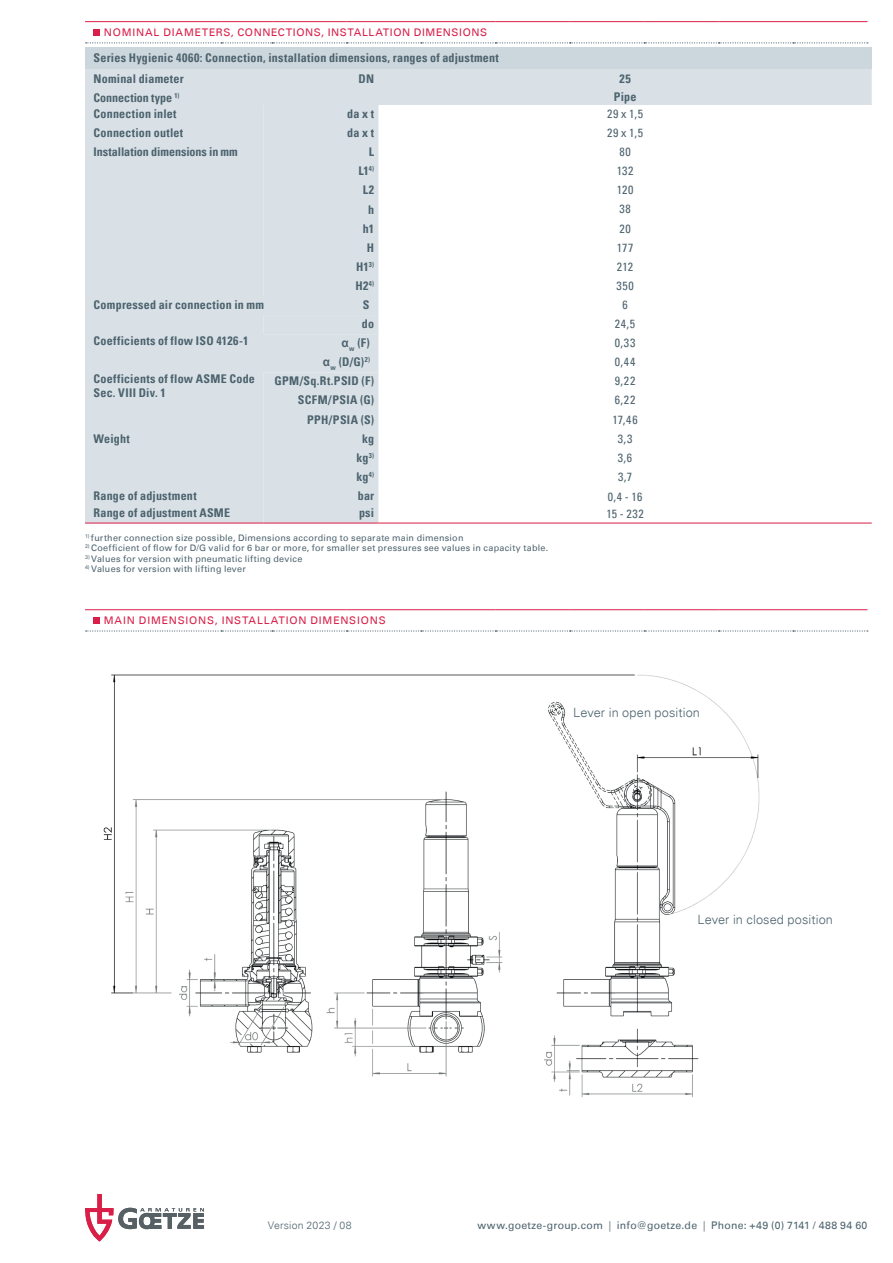
<style>
.page{position:relative;width:893px;height:1263px;background:#fff}
.page>*{position:absolute;margin:0;border:0;box-sizing:border-box;transform-origin:0 0}
.t1{font:300 12.75px "Univers";letter-spacing:.01em;color:#4d636e}
.t2{font:700 condensed 12px/21.3px "Univers";letter-spacing:.02em;color:#4d636e}
.t3{font:condensed 12px "Univers";letter-spacing:.055em;color:#4d636e}
.t4{font:700 condensed 12px "Univers";color:#4d636e}
.t5{font:10.5px "Univers";letter-spacing:.07em;color:#d91e47}
.t6{font:10.5px "Univers";letter-spacing:.025em;color:#4d636e}
.t7{font:300 10.5px "Univers";letter-spacing:.02em;color:#4d636e}
.t8{font:9px "Univers";letter-spacing:.025em;color:#4d636e}
.s1{font-family:"Arial";font-stretch:normal}
.s2{font-weight:300}
</style>
<div class="page">
<svg style="left:85px;top:1194px;width:119px;height:47px"></svg>
<img style="left:85px;top:609px;width:784px;height:488px">
<svg style="left:86px;top:42px;width:782px;height:1px"></svg>
<hr style="left:85px;top:21px;width:136px;height:1px;background:#d91e47">
<hr style="left:221px;top:21px;width:51px;height:1px;background:#d91e47">
<hr style="left:272px;top:21px;width:75px;height:1px;background:#d91e47">
<hr style="left:347px;top:21px;width:74px;height:1px;background:#d91e47">
<hr style="left:421px;top:21px;width:74px;height:1px;background:#d91e47">
<hr style="left:495px;top:21px;width:75px;height:1px;background:#d91e47">
<hr style="left:570px;top:21px;width:74px;height:1px;background:#d91e47">
<hr style="left:644px;top:21px;width:75px;height:1px;background:#d91e47">
<hr style="left:719px;top:21px;width:74px;height:1px;background:#d91e47">
<hr style="left:793px;top:21px;width:74px;height:1px;background:#d91e47">
<svg style="left:94px;top:29px;width:6px;height:6px"></svg>
<div style="left:573px;top:699px;width:129px;height:27px;background:#fff"></div>
<div style="left:697px;top:906px;width:170px;height:27px;background:#fff"></div>
<svg style="left:86px;top:630px;width:782px;height:1px"></svg>
<hr style="left:85px;top:609px;width:136px;height:1px;background:#d91e47">
<hr style="left:221px;top:609px;width:51px;height:1px;background:#d91e47">
<hr style="left:272px;top:609px;width:75px;height:1px;background:#d91e47">
<hr style="left:347px;top:609px;width:74px;height:1px;background:#d91e47">
<hr style="left:421px;top:609px;width:74px;height:1px;background:#d91e47">
<hr style="left:495px;top:609px;width:75px;height:1px;background:#d91e47">
<hr style="left:570px;top:609px;width:74px;height:1px;background:#d91e47">
<hr style="left:644px;top:609px;width:75px;height:1px;background:#d91e47">
<hr style="left:719px;top:609px;width:74px;height:1px;background:#d91e47">
<hr style="left:793px;top:609px;width:74px;height:1px;background:#d91e47">
<svg style="left:94px;top:617px;width:6px;height:6px"></svg>
<div style="left:85px;top:48px;width:787px;height:21px;background:#ccd6dd"></div>
<svg style="left:85px;top:69px;width:787px;height:454px"></svg>
<div style="left:264px;top:105px;width:114px;height:418px;background:#d9e1e7"></div>
<hr style="left:85px;top:523px;width:179px;height:1px;background:#d91e47">
<hr style="left:378px;top:523px;width:494px;height:1px;background:#d91e47">
<hr style="left:264px;top:523px;width:114px;height:1px;background:#d91e47">
<p class="t5" style="left:104px;top:26px;width:385px">NOMINAL DIAMETERS, CONNECTIONS, INSTALLATION DIMENSIONS</p>
<p class="t2" style="left:94px;top:47px;width:407px">Series Hygienic 4060: Connection, installation dimensions, ranges of adjustment<br>Nominal diameter</p>
<p class="t2" style="left:359px;top:68px;width:17px">DN</p>
<p class="t2" style="left:619px;top:68px;width:13px">25</p>
<p class="t4" style="left:94px;top:90px;width:87px">Connection type <sup>1)</sup></p>
<p class="t2" style="left:614px;top:86px;width:24px">Pipe</p>
<p class="t2" style="left:94px;top:103px;width:85px">Connection inlet</p>
<p class="t2" style="left:347px;top:103px;width:28px">da x t</p>
<p class="t3" style="left:607px;top:106px;width:37px">29 x 1,5</p>
<p class="t2" style="left:94px;top:122px;width:91px">Connection outlet</p>
<p class="t2" style="left:347px;top:122px;width:28px">da x t</p>
<p class="t3" style="left:607px;top:125px;width:37px">29 x 1,5</p>
<p class="t4" style="left:94px;top:144px;width:146px">Installation dimensions in mm</p>
<p class="t2" style="left:369px;top:141px;width:7px">L</p>
<p class="t3" style="left:619px;top:144px;width:13px">80</p>
<p class="t2" style="left:358px;top:160px;width:17px">L1<sup>4)</sup></p>
<p class="t3" style="left:617px;top:163px;width:18px">132</p>
<p class="t2" style="left:363px;top:179px;width:13px">L2</p>
<p class="t3" style="left:617px;top:182px;width:18px">120</p>
<p class="t2" style="left:368px;top:199px;width:7px">h</p>
<p class="t3" style="left:619px;top:202px;width:13px">38</p>
<p class="t2" style="left:363px;top:218px;width:13px">h1</p>
<p class="t3" style="left:619px;top:221px;width:13px">20</p>
<p class="t2" style="left:367px;top:237px;width:9px">H</p>
<p class="t3" style="left:617px;top:240px;width:18px">177</p>
<p class="t2" style="left:356px;top:256px;width:20px">H1<sup>3)</sup></p>
<p class="t3" style="left:617px;top:259px;width:18px">212</p>
<p class="t2" style="left:355px;top:275px;width:20px">H2<sup>4)</sup></p>
<p class="t3" style="left:616px;top:278px;width:19px">350</p>
<p class="t2" style="left:94px;top:294px;width:172px">Compressed air connection in mm</p>
<p class="t2" style="left:363px;top:294px;width:8px">S</p>
<p class="t3" style="left:622px;top:297px;width:7px">6</p>
<p class="t2" style="left:362px;top:313px;width:14px">do</p>
<p class="t3" style="left:615px;top:316px;width:22px">24,5</p>
<p class="t2" style="left:94px;top:330px;width:156px">Coefficients of flow ISO 4126-1</p>
<p class="t2" style="left:342px;top:332px;width:30px"><span class="s1">α</span><sub>w</sub> (F)</p>
<p class="t3" style="left:615px;top:335px;width:22px">0,33</p>
<p class="t2" style="left:323px;top:351px;width:48px"><span class="s1">α</span><sub>w</sub> (D/G)<sup>2)</sup></p>
<p class="t3" style="left:615px;top:354px;width:22px">0,44</p>
<p class="t2" style="left:94px;top:372px;width:163px;line-height:13.5px">Coefficients of flow ASME Code<br>Sec. VIII Div. 1</p>
<p class="t2" style="left:275px;top:370px;width:101px">GPM/Sq.Rt.PSID (F)</p>
<p class="t3" style="left:615px;top:373px;width:22px">9,22</p>
<p class="t2" style="left:298px;top:389px;width:78px">SCFM/PSIA (G)</p>
<p class="t3" style="left:615px;top:393px;width:22px">6,22</p>
<p class="t2" style="left:307px;top:409px;width:69px">PPH/PSIA (S)</p>
<p class="t3" style="left:612px;top:412px;width:27px">17,46</p>
<p class="t2" style="left:94px;top:428px;width:38px">Weight</p>
<p class="t2" style="left:362px;top:428px;width:14px">kg</p>
<p class="t3" style="left:618px;top:431px;width:16px">3,3</p>
<p class="t2" style="left:357px;top:447px;width:19px">kg<sup>3)</sup></p>
<p class="t3" style="left:618px;top:450px;width:16px">3,6</p>
<p class="t2" style="left:357px;top:466px;width:19px">kg<sup>4)</sup></p>
<p class="t3" style="left:618px;top:469px;width:16px">3,7</p>
<p class="t2" style="left:94px;top:485px;width:105px">Range of adjustment</p>
<p class="t2" style="left:358px;top:485px;width:18px">bar</p>
<p class="t3" style="left:608px;top:489px;width:36px">0,4 - 16</p>
<p class="t2" style="left:94px;top:502px;width:138px">Range of adjustment ASME</p>
<p class="t2" style="left:359px;top:502px;width:17px">psi</p>
<p class="t3" style="left:606px;top:506px;width:39px">15 - 232</p>
<p class="t8" style="left:85px;top:532px;width:380px"><sup>1)</sup> further connection size possible, Dimensions according to separate main dimension</p>
<p class="t8" style="left:85px;top:542px;width:465px"><sup>2)</sup> Coefficient of flow for D/G valid for 6 bar or more, for smaller set pressures see values in capacity table.</p>
<p class="t8" style="left:85px;top:553px;width:219px"><sup>3)</sup> Values for version with pneumatic lifting device</p>
<p class="t8" style="left:85px;top:563px;width:162px"><sup>4)</sup> Values for version with lifting lever</p>
<p class="t5" style="left:104px;top:614px;width:283px">MAIN DIMENSIONS, INSTALLATION DIMENSIONS</p>
<p class="t1" style="left:573px;top:705px;width:128px">Lever in open position</p>
<p class="t1" style="left:697px;top:912px;width:137px">Lever in closed position</p>
<p class="t7" style="left:268px;top:1219px;width:85px">Version 2023 / 08</p>
<p class="t6" style="left:477px;top:1219px;width:391px">www.goetze-group.com <span class="s2">|</span> info@goetze.de <span class="s2">|</span> Phone: +49 (0) 7141 / 488 94 60</p>
</div>
